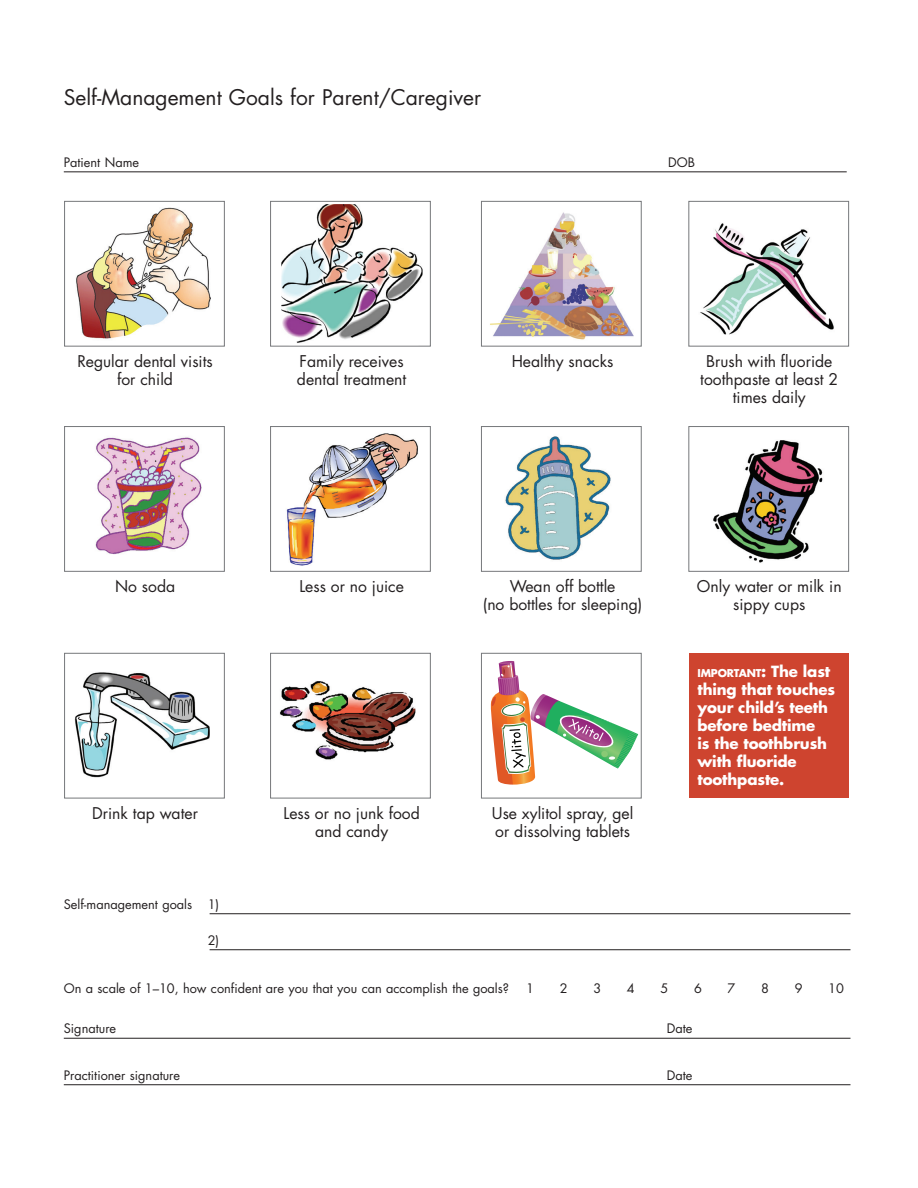
<style>
.page{position:relative;width:918px;height:1188px;background:#fff}
.page>*{position:absolute;margin:0;border:0;box-sizing:border-box;transform-origin:0 0}
.table_head{font:21px "Futura Std";color:#231f20}
.pull_quote_base{font:15.75px/18px "Futura Std";color:#231f20;text-align:center}
.pull_quote_base-2{font:700 15px/18px "Futura Std";letter-spacing:-.01em;color:#fff}
.table_copy{font:12.75px "Futura Std";color:#231f20}
.pull_quote_base-3{font:700 10.5px "Futura Std";letter-spacing:-.015em;color:#fff}
.s1{font-size:15px}
</style>
<div class="page">
<hr style="left:210px;top:913px;width:641px;height:1px;background:#231f20">
<hr style="left:210px;top:949px;width:641px;height:1px;background:#231f20">
<hr style="left:64px;top:1038px;width:787px;height:1px;background:#231f20">
<hr style="left:64px;top:1084px;width:787px;height:1px;background:#231f20">
<hr style="left:64px;top:171px;width:783px;height:1px;background:#231f20">
<img style="left:76px;top:207px;width:135px;height:132px">
<div style="left:64px;top:201px;width:161px;height:146px;border:1px solid #76787b"></div>
<div style="left:270px;top:201px;width:161px;height:146px;border:1px solid #76787b"></div>
<img style="left:490px;top:212px;width:144px;height:128px">
<div style="left:481px;top:201px;width:161px;height:146px;border:1px solid #76787b"></div>
<img style="left:700px;top:223px;width:134px;height:112px">
<div style="left:688px;top:201px;width:161px;height:146px;border:1px solid #76787b"></div>
<img style="left:281px;top:204px;width:142px;height:139px">
<img style="left:95px;top:437px;width:107px;height:118px">
<div style="left:64px;top:426px;width:161px;height:146px;border:1px solid #76787b"></div>
<img style="left:286px;top:433px;width:132px;height:133px">
<div style="left:270px;top:426px;width:161px;height:146px;border:1px solid #76787b"></div>
<img style="left:505px;top:436px;width:106px;height:124px">
<div style="left:481px;top:426px;width:161px;height:146px;border:1px solid #76787b"></div>
<img style="left:713px;top:440px;width:110px;height:123px">
<div style="left:688px;top:426px;width:161px;height:146px;border:1px solid #76787b"></div>
<img style="left:74px;top:672px;width:136px;height:106px">
<div style="left:64px;top:653px;width:161px;height:145px;border:1px solid #76787b"></div>
<img style="left:280px;top:681px;width:136px;height:79px">
<div style="left:270px;top:653px;width:161px;height:145px;border:1px solid #76787b"></div>
<div style="left:689px;top:653px;width:160px;height:145px;background:#ce442f"></div>
<div style="left:481px;top:653px;width:161px;height:145px;border:1px solid #76787b"></div>
<svg style="left:490px;top:653px;width:151px;height:132px"></svg>
<p class="table_head" style="left:64px;top:84px;width:419px">Self-Management Goals for Parent/Caregiver</p>
<p class="table_copy" style="left:64px;top:154px;width:77px">Patient Name</p>
<p class="table_copy" style="left:668px;top:154px;width:28px">DOB</p>
<p class="pull_quote_base" style="left:77px;top:352px;width:137px">Regular dental visits for child</p>
<p class="pull_quote_base" style="left:297px;top:352px;width:111px;text-align:left">Family receives dental treatment</p>
<p class="pull_quote_base" style="left:512px;top:352px;width:103px">Healthy snacks</p>
<p class="pull_quote_base" style="left:700px;top:352px;width:140px">Brush with fluoride toothpaste at least 2 times daily</p>
<p class="pull_quote_base" style="left:115px;top:577px;width:62px">No soda</p>
<p class="pull_quote_base" style="left:299px;top:577px;width:106px">Less or no juice</p>
<p class="pull_quote_base" style="left:483px;top:577px;width:161px">Wean off bottle<br>(no bottles for sleeping)</p>
<p class="pull_quote_base" style="left:697px;top:577px;width:146px">Only water or milk in sippy cups</p>
<p class="pull_quote_base" style="left:92px;top:804px;width:107px">Drink tap water</p>
<p class="pull_quote_base" style="left:283px;top:804px;width:138px">Less or no junk food and candy</p>
<p class="pull_quote_base" style="left:492px;top:804px;width:143px;text-align:left">Use xylitol spray, gel or dissolving tablets</p>
<p class="pull_quote_base-3" style="left:697px;top:666px;width:134px">IMPORTANT<span class="s1">:</span> <span class="s1">The last</span></p>
<p class="pull_quote_base-2" style="left:697px;top:680px;width:139px">thing that touches your child’s teeth before bedtime<br>is the toothbrush with fluoride toothpaste.</p>
<p class="table_copy" style="left:64px;top:896px;width:157px">Self-management goals 1)</p>
<p class="table_copy" style="left:208px;top:932px;width:13px">2)</p>
<p class="table_copy" style="left:64px;top:980px;width:447px">On a scale of 1–10, how confident are you that you can accomplish the goals?</p>
<p class="table_copy" style="left:526px;top:980px;width:9px">1</p>
<p class="table_copy" style="left:560px;top:980px;width:9px">2</p>
<p class="table_copy" style="left:593px;top:980px;width:9px">3</p>
<p class="table_copy" style="left:627px;top:980px;width:9px">4</p>
<p class="table_copy" style="left:660px;top:980px;width:9px">5</p>
<p class="table_copy" style="left:694px;top:980px;width:9px">6</p>
<p class="table_copy" style="left:728px;top:980px;width:9px">7</p>
<p class="table_copy" style="left:761px;top:980px;width:9px">8</p>
<p class="table_copy" style="left:795px;top:980px;width:9px">9</p>
<p class="table_copy" style="left:828px;top:980px;width:17px">10</p>
<p class="table_copy" style="left:64px;top:1021px;width:54px">Signature</p>
<p class="table_copy" style="left:667px;top:1021px;width:27px">Date</p>
<p class="table_copy" style="left:64px;top:1067px;width:118px">Practitioner signature</p>
<p class="table_copy" style="left:667px;top:1067px;width:27px">Date</p>
</div>
